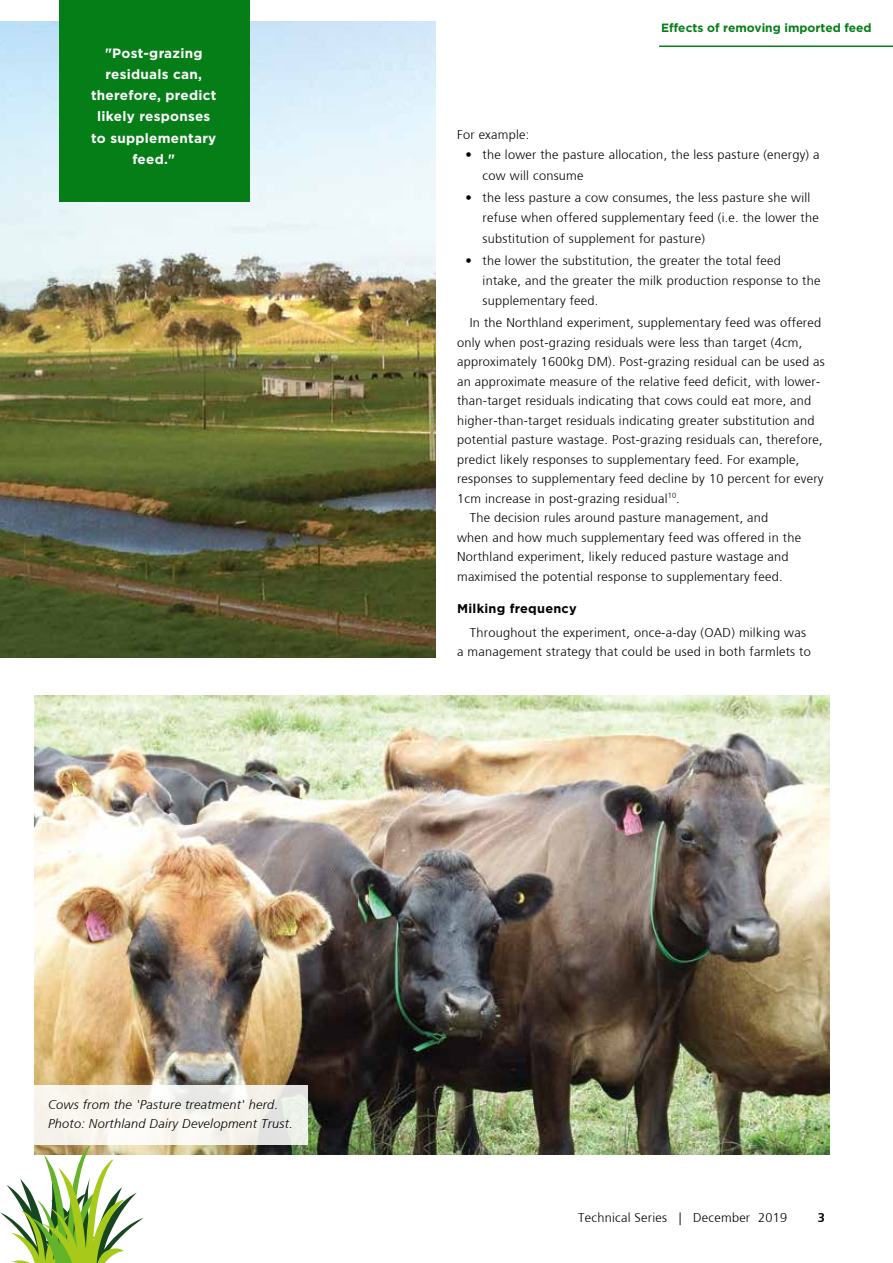
<style>
.page{position:relative;width:893px;height:1263px;background:#fff}
.page>*{position:absolute;margin:0;border:0;box-sizing:border-box;transform-origin:0 0}
.t1{font:700 13.5px/21px "Gotham";letter-spacing:.02em;color:#fff;text-align:center}
.t2{font:300 12.75px/20.2px "Frutiger";letter-spacing:.02em;color:#000}
.t3{font:italic 300 12.75px/19.5px "Frutiger";letter-spacing:.02em;color:#000}
.t4{font:700 12.75px "Gotham";letter-spacing:.02em;color:#000}
.t5{font:700 12.75px "Frutiger";color:#000}
.t6{font:700 12px "Gotham";color:#057e18}
</style>
<div class="page">
<hr style="left:659px;top:46px;width:234px;height:1px;background:#057e18">
<img style="left:0;top:21px;width:436px;height:636px">
<img style="left:34px;top:695px;width:795px;height:459px">
<div style="left:34px;top:1085px;width:274px;height:60px;background:linear-gradient(to right,#fcf8f1,#edede9)"></div>
<div style="left:60px;top:0;width:190px;height:202px;background:#057e18"></div>
<svg style="left:0;top:1145px;width:144px;height:118px"></svg>
<p class="t1" style="left:91px;top:43px;width:127px">"Post-grazing residuals can, therefore, predict likely responses to supplementary feed."</p>
<p class="t6" style="left:661px;top:20px;width:212px">Effects of removing imported feed</p>
<p class="t2" style="left:457px;top:125px;width:74px">For example:</p>
<p class="t2" style="left:483px;top:145px;width:338px;text-indent:-17px">• the lower the pasture allocation, the less pasture (energy) a cow will consume</p>
<p class="t2" style="left:483px;top:188px;width:338px;text-indent:-17px">• the less pasture a cow consumes, the less pasture she will refuse when offered supplementary feed (i.e. the lower the substitution of supplement for pasture)</p>
<p class="t2" style="left:483px;top:251px;width:339px;text-indent:-17px">• the lower the substitution, the greater the total feed intake, and the greater the milk production response to the supplementary feed.</p>
<p class="t2" style="left:470px;top:313px;width:353px">In the Northland experiment, supplementary feed was offered</p>
<p class="t2" style="left:457px;top:332px;width:347px">only when post-grazing residuals were less than target (4cm,</p>
<p class="t2" style="left:457px;top:352px;width:369px">approximately 1600kg DM). Post-grazing residual can be used as</p>
<p class="t2" style="left:457px;top:371px;width:365px">an approximate measure of the relative feed deficit, with lower-</p>
<p class="t2" style="left:457px;top:391px;width:356px">than-target residuals indicating that cows could eat more, and</p>
<p class="t2" style="left:457px;top:410px;width:359px">higher-than-target residuals indicating greater substitution and</p>
<p class="t2" style="left:457px;top:430px;width:367px">potential pasture wastage. Post-grazing residuals can, therefore,</p>
<p class="t2" style="left:457px;top:449px;width:344px">predict likely responses to supplementary feed. For example,</p>
<p class="t2" style="left:457px;top:469px;width:368px">responses to supplementary feed decline by 10 percent for every</p>
<p class="t2" style="left:457px;top:488px;width:224px">1cm increase in post-grazing residual<sup>10</sup>.</p>
<p class="t2" style="left:470px;top:508px;width:300px">The decision rules around pasture management, and</p>
<p class="t2" style="left:457px;top:527px;width:345px">when and how much supplementary feed was offered in the</p>
<p class="t2" style="left:457px;top:547px;width:333px">Northland experiment, likely reduced pasture wastage and</p>
<p class="t2" style="left:457px;top:566px;width:327px">maximised the potential response to supplementary feed.</p>
<p class="t4" style="left:457px;top:600px;width:121px">Milking frequency</p>
<p class="t2" style="left:457px;top:623px;width:355px;line-height:19.5px;text-indent:13px">Throughout the experiment, once-a-day (OAD) milking was a management strategy that could be used in both farmlets to</p>
<p class="t3" style="left:48px;top:1095px;width:246px">Cows from the 'Pasture treatment' herd.<br>Photo: Northland Dairy Development Trust.</p>
<p class="t2" style="left:578px;top:1208px;width:210px">Technical Series | December 2019</p>
<p class="t5" style="left:818px;top:1210px;width:9px">3</p>
</div>
